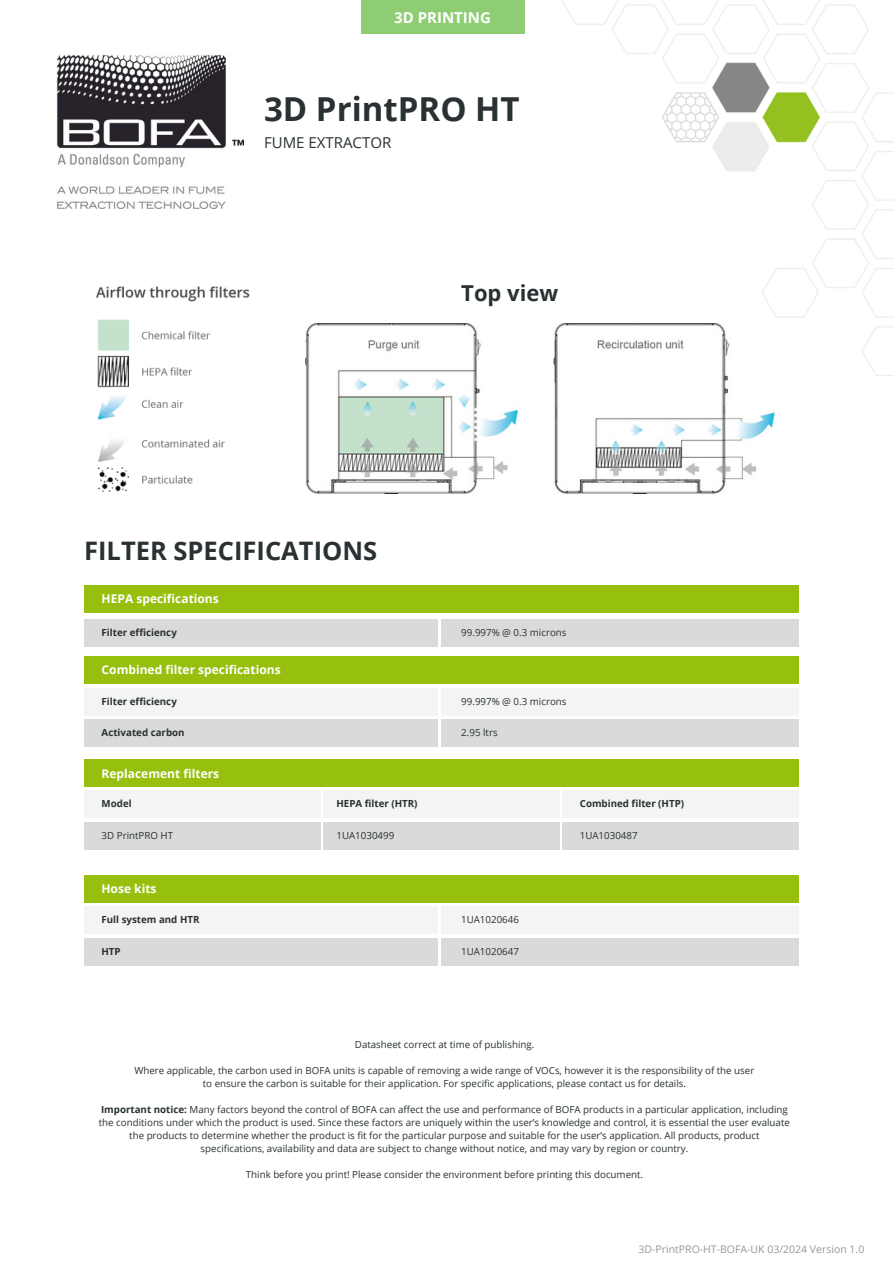
<style>
.page{position:relative;width:894px;height:1264px;background:#fff}
.page>*{position:absolute;margin:0;border:0;box-sizing:border-box;transform-origin:0 0}
.t1{font:700 33px "Open Sans";color:#293133}
.t2{font:700 25.5px "Open Sans";color:#293133}
.t3{font:700 21.9px "Open Sans";color:#293133}
.t4{font:15px "Open Sans";color:#293133}
.t5{font:700 15px "Open Sans";color:#fff}
.t6{font:700 12px "Open Sans";color:#fff}
.t7{font:10.5px "Open Sans";color:#959a9b}
.t8{font:9.75px "Open Sans";color:#293133}
.t9{font:700 9.75px "Open Sans";color:#293133}
.s1{font-weight:700}
</style>
<div class="page">
<div style="left:361px;top:0;width:163px;height:34px;background:#8ecd73"></div>
<img style="left:56px;top:54px;width:187px;height:154px">
<img style="left:524px;top:0;width:369px;height:376px">
<div style="left:84px;top:585px;width:714px;height:27px;background:#97bf0d"></div>
<div style="left:84px;top:619px;width:353px;height:27px;background:#dadada"></div>
<div style="left:441px;top:619px;width:357px;height:27px;background:#dadada"></div>
<div style="left:84px;top:656px;width:714px;height:27px;background:#97bf0d"></div>
<div style="left:84px;top:688px;width:353px;height:27px;background:#f4f4f4"></div>
<div style="left:441px;top:688px;width:357px;height:27px;background:#f4f4f4"></div>
<div style="left:84px;top:719px;width:353px;height:27px;background:#dadada"></div>
<div style="left:441px;top:719px;width:357px;height:27px;background:#dadada"></div>
<div style="left:84px;top:759px;width:714px;height:27px;background:#97bf0d"></div>
<div style="left:84px;top:791px;width:237px;height:27px;background:#f4f4f4"></div>
<div style="left:562px;top:791px;width:236px;height:27px;background:#f4f4f4"></div>
<div style="left:323px;top:791px;width:237px;height:27px;background:#f4f4f4"></div>
<div style="left:84px;top:822px;width:237px;height:27px;background:#dadada"></div>
<div style="left:562px;top:822px;width:236px;height:27px;background:#dadada"></div>
<div style="left:323px;top:822px;width:237px;height:27px;background:#dadada"></div>
<img style="left:306px;top:324px;width:468px;height:169px">
<img style="left:97px;top:286px;width:153px;height:206px">
<div style="left:84px;top:875px;width:714px;height:27px;background:#97bf0d"></div>
<div style="left:84px;top:906px;width:353px;height:28px;background:#f4f4f4"></div>
<div style="left:441px;top:906px;width:357px;height:28px;background:#f4f4f4"></div>
<div style="left:84px;top:938px;width:353px;height:27px;background:#dadada"></div>
<div style="left:441px;top:938px;width:357px;height:27px;background:#dadada"></div>
<p class="t5" style="left:394px;top:7px;width:98px">3D PRINTING</p>
<p class="t1" style="left:264px;top:86px;width:257px">3D PrintPRO HT</p>
<p class="t4" style="left:264px;top:132px;width:129px">FUME EXTRACTOR</p>
<p class="t3" style="left:461px;top:278px;width:98px">Top view</p>
<p class="t2" style="left:84px;top:532px;width:294px">FILTER SPECIFICATIONS</p>
<h1 class="t6" style="left:102px;top:590px;width:119px">HEPA specifications</h1>
<h5 class="t9" style="left:102px;top:625px;width:77px">Filter efficiency</h5>
<p class="t8" style="left:461px;top:625px;width:107px">99.997% @ 0.3 microns</p>
<p class="t6" style="left:102px;top:661px;width:180px">Combined filter specifications</p>
<h5 class="t9" style="left:102px;top:694px;width:77px">Filter efficiency</h5>
<p class="t8" style="left:461px;top:694px;width:107px">99.997% @ 0.3 microns</p>
<p class="t9" style="left:102px;top:726px;width:84px">Activated carbon</p>
<p class="t8" style="left:461px;top:726px;width:38px">2.95 ltrs</p>
<p class="t6" style="left:102px;top:765px;width:119px">Replacement filters</p>
<h5 class="t9" style="left:102px;top:796px;width:32px">Model</h5>
<p class="t9" style="left:336px;top:796px;width:83px">HEPA filter (HTR)</p>
<p class="t9" style="left:579px;top:796px;width:106px">Combined filter (HTP)</p>
<p class="t8" style="left:102px;top:829px;width:73px">3D PrintPRO HT</p>
<p class="t8" style="left:336px;top:828px;width:59px">1UA1030499</p>
<p class="t8" style="left:579px;top:828px;width:59px">1UA1030487</p>
<p class="t6" style="left:101px;top:880px;width:57px">Hose kits</p>
<p class="t9" style="left:101px;top:912px;width:100px">Full system and HTR</p>
<p class="t8" style="left:461px;top:912px;width:59px">1UA1020646</p>
<p class="t9" style="left:101px;top:944px;width:21px">HTP</p>
<p class="t8" style="left:461px;top:944px;width:59px">1UA1020647</p>
<p class="t8" style="left:355px;top:1037px;width:181px">Datasheet correct at time of publishing.</p>
<h5 class="t8" style="left:134px;top:1063px;width:621px">Where applicable, the carbon used in BOFA units is capable of removing a wide range of VOCs, however it is the responsibility of the user</h5>
<p class="t8" style="left:203px;top:1076px;width:484px">to ensure the carbon is suitable for their application. For specific applications, please contact us for details.</p>
<p class="t8" style="left:101px;top:1102px;width:688px"><span class="s1">Important notice:</span> Many factors beyond the control of BOFA can affect the use and performance of BOFA products in a particular application, including</p>
<h6 class="t8" style="left:99px;top:1115px;width:692px">the conditions under which the product is used. Since these factors are uniquely within the user’s knowledge and control, it is essential the user evaluate</h6>
<p class="t8" style="left:129px;top:1128px;width:631px">the products to determine whether the product is fit for the particular purpose and suitable for the user’s application. All products, product</p>
<p class="t8" style="left:200px;top:1141px;width:489px">specifications, availability and data are subject to change without notice, and may vary by region or country.</p>
<p class="t8" style="left:246px;top:1167px;width:398px">Think before you print! Please consider the environment before printing this document.</p>
<p class="t7" style="left:638px;top:1242px;width:227px">3D-PrintPRO-HT-BOFA-UK 03/2024 Version 1.0</p>
</div>
